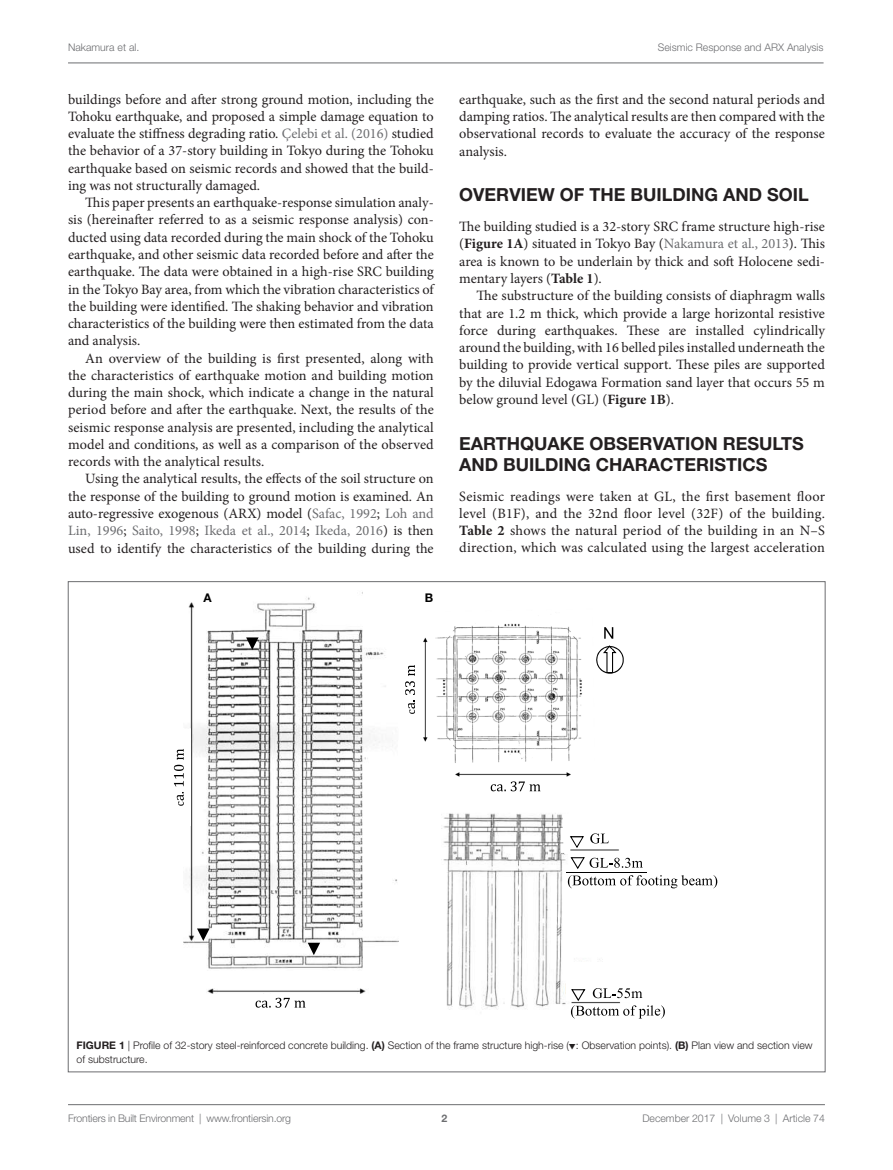
<style>
.page{position:relative;width:893px;height:1170px;background:#fff}
.page>*{position:absolute;margin:0;border:0;box-sizing:border-box;transform-origin:0 0}
.t1{font:700 18px "Helvetica Neue LT Std";color:#231f20}
.t2{font:14.25px/17.2px "Minion Pro";color:#231f20;text-align:justify}
.t3{font:700 12px "Helvetica Neue LT Std";color:#000}
.t4{font:300 10.5px/14.2px "Helvetica Neue LT Std";color:#231f20}
.t5{font:300 10.5px "Helvetica Neue LT Std";color:#6c6d70}
.t6{font:700 10.5px "Helvetica Neue LT Std";color:#6c6d70}
.s1{color:#6c6d70}
.s2{font-weight:700}
.s3{font-family:"STIX General";font-weight:400}
</style>
<div class="page">
<img style="left:441px;top:813px;width:277px;height:197px">
<svg style="left:568px;top:875px;width:149px;height:13px"></svg>
<hr style="left:566px;top:872px;width:81px;height:1px;background:#000">
<img style="left:604px;top:627px;width:10px;height:12px">
<svg style="left:604px;top:627px;width:9px;height:11px"></svg>
<svg style="left:596px;top:645px;width:28px;height:28px"></svg>
<div style="left:564px;top:814px;width:75px;height:32px;background:#fff"></div>
<img style="left:559px;top:828px;width:88px;height:25px">
<svg style="left:590px;top:833px;width:19px;height:10px"></svg>
<img style="left:490px;top:786px;width:51px;height:6px">
<svg style="left:491px;top:781px;width:49px;height:10px"></svg>
<svg style="left:405px;top:665px;width:10px;height:48px"></svg>
<div style="left:566px;top:962px;width:78px;height:38px;background:#fff"></div>
<img style="left:570px;top:983px;width:114px;height:36px">
<img style="left:184px;top:592px;width:215px;height:402px">
<img style="left:423px;top:623px;width:159px;height:154px">
<img style="left:173px;top:729px;width:18px;height:96px">
<svg style="left:174px;top:748px;width:10px;height:57px"></svg>
<img style="left:241px;top:993px;width:79px;height:15px">
<svg style="left:256px;top:997px;width:49px;height:10px"></svg>
<svg style="left:197px;top:928px;width:13px;height:12px"></svg>
<svg style="left:308px;top:942px;width:12px;height:13px"></svg>
<svg style="left:246px;top:637px;width:13px;height:12px"></svg>
<svg style="left:570px;top:836px;width:14px;height:12px"></svg>
<svg style="left:570px;top:857px;width:73px;height:12px"></svg>
<svg style="left:571px;top:988px;width:94px;height:30px"></svg>
<hr style="left:68px;top:63px;width:756px;height:1px;background:#6c6d70">
<hr style="left:68px;top:1104px;width:757px;height:1px;background:#6c6d70">
<p class="t5" style="left:68px;top:41px;width:73px">Nakamura et al.</p>
<p class="t5" style="left:658px;top:41px;width:167px">Seismic Response and ARX Analysis</p>
<p class="t2" style="left:68px;top:90px;width:367px">buildings before and after strong ground motion, including the Tohoku earthquake, and proposed a simple damage equation to evaluate the stiffness degrading ratio. <span class="s1">Çelebi et al. (2016)</span> studied the behavior of a 37-story building in Tokyo during the Tohoku earthquake based on seismic records and showed that the build&shy;ing was not structurally damaged.</p>
<p class="t2" style="left:68px;top:194px;width:367px;text-indent:17px">This paper presents an earthquake-response simulation analy&shy;sis (hereinafter referred to as a seismic response analysis) con&shy;ducted using data recorded during the main shock of the Tohoku earthquake, and other seismic data recorded before and after the earthquake. The data were obtained in a high-rise SRC building in the Tokyo Bay area, from which the vibration characteristics of the building were identified. The shaking behavior and vibration characteristics of the building were then estimated from the data and analysis.</p>
<p class="t2" style="left:68px;top:349px;width:367px;text-indent:17px">An overview of the building is first presented, along with the characteristics of earthquake motion and building motion during the main shock, which indicate a change in the natural period before and after the earthquake. Next, the results of the seismic response analysis are presented, including the analytical model and conditions, as well as a comparison of the observed records with the analytical results.</p>
<p class="t2" style="left:68px;top:470px;width:367px;text-indent:17px">Using the analytical results, the effects of the soil structure on the response of the building to ground motion is examined. An auto-regressive exogenous (ARX) model (<span class="s1">Safac, 1992</span>; <span class="s1">Loh and Lin, 1996</span>; <span class="s1">Saito, 1998</span>; <span class="s1">Ikeda et al., 2014</span>; <span class="s1">Ikeda, 2016</span>) is then used to identify the characteristics of the building during the</p>
<p class="t3" style="left:204px;top:590px;width:10px">A</p>
<p class="t3" style="left:425px;top:590px;width:10px">B</p>
<p class="t2" style="left:459px;top:91px;width:367px">earthquake, such as the first and the second natural periods and damping ratios. The analytical results are then compared with the observational records to evaluate the accuracy of the response analysis.</p>
<p class="t1" style="left:459px;top:183px;width:238px">OVERVIEW OF THE BUILDING</p>
<p class="t1" style="left:723px;top:183px;width:78px">AN D SOIL</p>
<p class="t2" style="left:459px;top:218px;width:367px">The building studied is a 32-story SRC frame structure high-rise (<span class="s2">Figure 1A</span>) situated in Tokyo Bay (<span class="s1">Nakamura et al., 2013</span>). This area is known to be underlain by thick and soft Holocene sedi&shy;mentary layers (<span class="s2">Table 1</span>).</p>
<p class="t2" style="left:459px;top:287px;width:367px;text-indent:17px">The substructure of the building consists of diaphragm walls that are 1.2 m thick, which provide a large horizontal resistive force during earthquakes. These are installed cylindrically around the building, with 16 belled piles installed underneath the building to provide vertical support. These piles are supported by the diluvial Edogawa Formation sand layer that occurs 55 m below ground level (GL) (<span class="s2">Figure 1B</span>).</p>
<p class="t1" style="left:459px;top:432px;width:13px">EAR</p>
<p class="t1" style="left:496px;top:432px;width:134px">THQUAKE OBSER</p>
<p class="t1" style="left:653px;top:432px;width:83px">VATION RES</p>
<p class="t1" style="left:759px;top:432px;width:45px">ULTS</p>
<p class="t1" style="left:459px;top:453px;width:111px">AND BUILDING</p>
<p class="t1" style="left:596px;top:453px;width:14px">CHARAC</p>
<p class="t1" style="left:674px;top:453px;width:22px">TERIS</p>
<p class="t1" style="left:726px;top:453px;width:22px">TICS</p>
<p class="t2" style="left:459px;top:487px;width:367px">Seismic readings were taken at GL, the first basement floor level (B1F), and the 32nd floor level (32F) of the building.<br><span class="s2">Table 2</span> shows the natural period of the building in an N–S direction, which was calculated using the largest acceleration</p>
<p class="t4" style="left:77px;top:1037px;width:737px"><span class="s2">FIGURE 1</span> | Profile of 32-story steel-reinforced concrete building. <span class="s2">(A)</span> Section of the frame structure high-rise (<span class="s3">▾</span>: Observation points). <span class="s2">(B)</span> Plan view and section view of substructure.</p>
<p class="t5" style="left:68px;top:1111px;width:225px">Frontiers in Built Environment | www.frontiersin.org</p>
<p class="t5" style="left:642px;top:1111px;width:184px">December 2017 | Volume 3 | Article 74</p>
<p class="t6" style="left:441px;top:1111px;width:7px">2</p>
</div>
